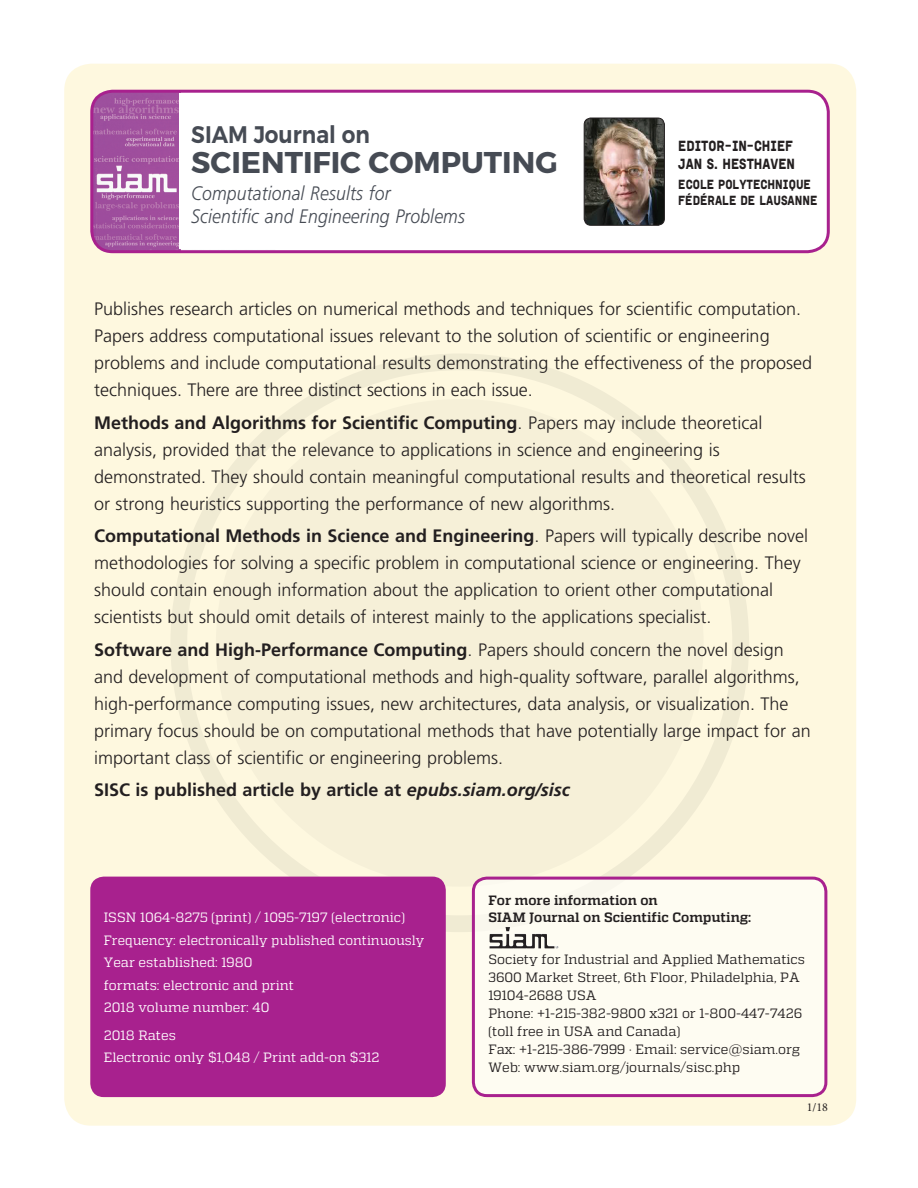
<style>
.page{position:relative;width:918px;height:1188px;background:#fff}
.page>*{position:absolute;margin:0;border:0;box-sizing:border-box;transform-origin:0 0}
.t1{font:700 30px "Montserrat";color:#464b54}
.t2{font:600 24px "Montserrat";color:#464b54;scale:.9 1}
.t3{font:italic 300 19.5px/22.5px "Frutiger";letter-spacing:.01em;color:#464b54;scale:.9 1}
.t4{font:300 18px/27px "Frutiger";color:#231f20}
.t5{font:700 18px "Frutiger";color:#231f20}
.t6{font:15px/18px "Institut";color:#231f20;scale:.83 1}
.t7{font:13.5px/18px "Quadon";color:#231f20}
.t8{font:13.5px/22.5px "Quadon";color:#fff}
.t9{font:700 13.5px/16.5px "Quadon";color:#231f20}
.t10{font:13.5px/16.5px "Institut";color:#231f20;scale:.83 1}
.t11{font:12px "Minion Pro";color:#231f20}
.s1{font-weight:700}
.s2{font-style:italic}
</style>
<div class="page">
<div style="left:64px;top:64px;width:792px;height:1062px;background:#fef8df;border-radius:27px"></div>
<div style="left:90px;top:877px;width:356px;height:220px;background:#a8218e;border-radius:14px"></div>
<div style="left:473px;top:878px;width:353px;height:218px;background:#fefcf2;border-radius:14px"></div>
<div style="left:472px;top:877px;width:355px;height:220px;border:3px solid #a8218e;border-radius:14px"></div>
<div style="left:92px;top:91px;width:736px;height:161px;background:#fff;border-radius:21px"></div>
<img style="left:92px;top:94px;width:87px;height:158px">
<div style="left:90px;top:90px;width:740px;height:163px;border:3px solid #a8218e;border-radius:21px"></div>
<div style="left:179px;top:93px;width:392px;height:156px;background:#fff"></div>
<img style="left:584px;top:118px;width:80px;height:107px">
<div style="left:584px;top:118px;width:81px;height:108px;border:1px solid #231f20;border-radius:7px"></div>
<img style="left:490px;top:927px;width:69px;height:22px">
<h2 class="t2" style="left:191px;top:120px;width:200px">SIAM Journal on</h2>
<h1 class="t1" style="left:191px;top:144px;width:368px">SCIENTIFIC COMPUTING</h1>
<p class="t3" style="left:191px;top:183px;width:306px">Computational Results for<br>Scientific and Engineering Problems</p>
<p class="t6" style="left:678px;top:137px;width:142px">EDITOR-IN-CHIEF<br>JAN S. HESTHAVEN</p>
<p class="t10" style="left:678px;top:176px;width:169px">ECOLE POLYTECHNIQUE<br>FÉDÉRALE DE LAUSANNE</p>
<p class="t4" style="left:94px;top:296px;width:720px">Publishes research articles on numerical methods and techniques for scientific computation.<br>Papers address computational issues relevant to the solution of scientific or engineering problems and include computational results demonstrating the effectiveness of the proposed techniques. There are three distinct sections in each issue.</p>
<p class="t4" style="left:94px;top:409px;width:713px"><span class="s1">Methods and Algorithms for Scientific Computing</span>. Papers may include theoretical analysis, provided that the relevance to applications in science and engineering is demonstrated. They should contain meaningful computational results and theoretical results or strong heuristics supporting the performance of new algorithms.</p>
<p class="t4" style="left:94px;top:523px;width:716px"><span class="s1">Computational Methods in Science and Engineering</span>. Papers will typically describe novel methodologies for solving a specific problem in computational science or engineering. They should contain enough information about the application to orient other computational scientists but should omit details of interest mainly to the applications specialist.</p>
<p class="t4" style="left:94px;top:636px;width:718px"><span class="s1">Software and High-Performance Computing</span>. Papers should concern the novel design and development of computational methods and high-quality software, parallel algorithms, high-performance computing issues, new architectures, data analysis, or visualization. The primary focus should be on computational methods that have potentially large impact for an important class of scientific or engineering problems.</p>
<p class="t5" style="left:94px;top:779px;width:477px">SISC is published article by article at <span class="s2">epubs.siam.org/sisc</span></p>
<p class="t8" style="left:104px;top:906px;width:322px">ISSN 1064-8275 (print) / 1095-7197 (electronic)<br>Frequency: electronically published continuously Year established: 1980<br>formats: electronic and print<br>2018 volume number: 40</p>
<p class="t8" style="left:104px;top:1024px;width:277px">2018 Rates<br>Electronic only $1,048 / Print add-on $312</p>
<p class="t9" style="left:488px;top:893px;width:264px">For more information on<br>SIAM Journal on Scientific Computing:</p>
<p class="t7" style="left:488px;top:950px;width:318px">Society for Industrial and Applied Mathematics 3600 Market Street, 6th Floor, Philadelphia, PA 19104-2688 USA<br>Phone: +1-215-382-9800 x321 or 1-800-447-7426 (toll free in USA and Canada)<br>Fax: +1-215-386-7999 · Email: service@siam.org Web: www.siam.org/journals/sisc.php</p>
<p class="t11" style="left:807px;top:1099px;width:23px">1/18</p>
</div>
